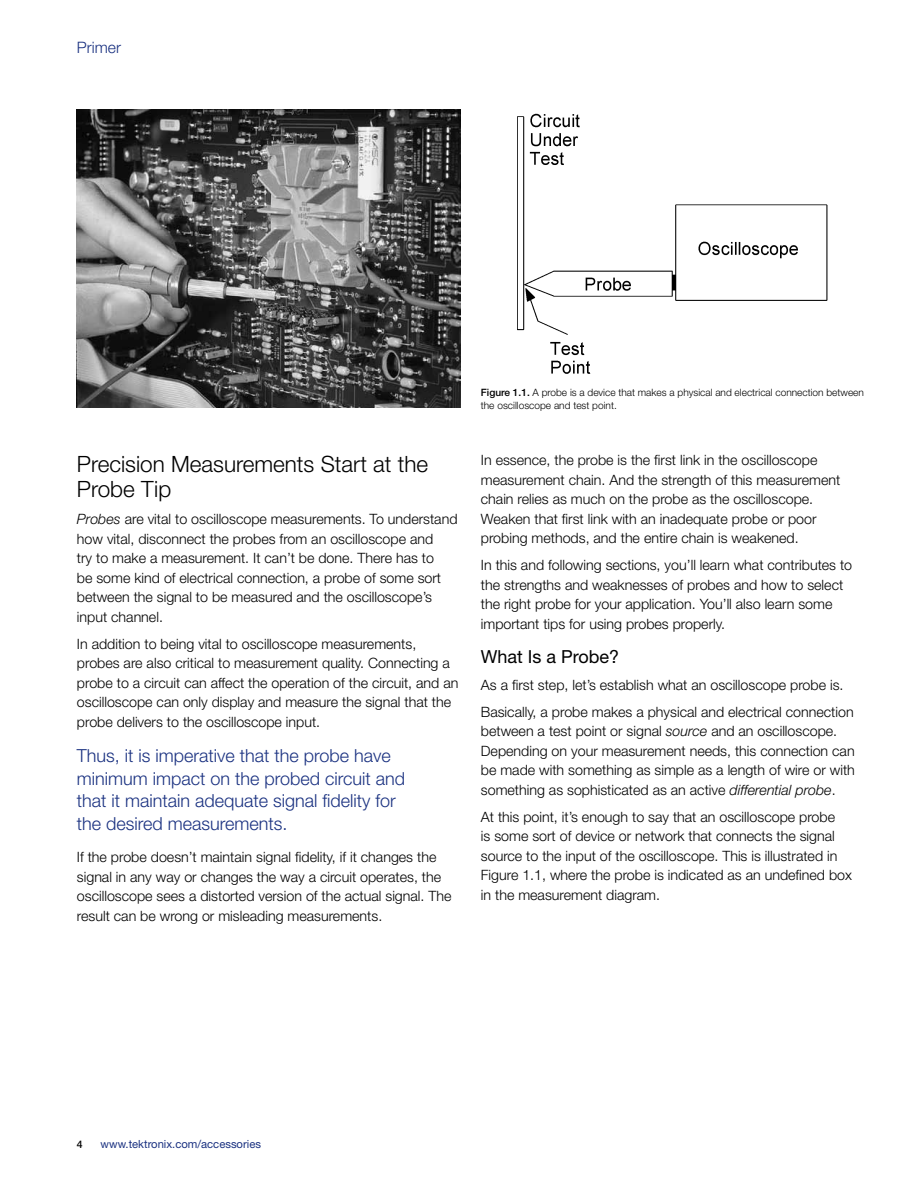
<style>
.page{position:relative;width:918px;height:1188px;background:#fff}
.page>*{position:absolute;margin:0;border:0;box-sizing:border-box;transform-origin:0 0}
.t1{font:300 22.5px/25.5px "Helvetica Neue";color:#000}
.t2{font:300 18px/22.5px "Helvetica Neue";color:#1b3281}
.t3{font:18px "Helvetica Neue";color:#000}
.t4{font:300 15.75px "Helvetica Neue";color:#1b3281}
.t5{font:300 14.25px/19.5px "Helvetica Neue";color:#000}
.t6{font:11.25px "Helvetica Neue";color:#1b3281}
.t7{font:500 10.5px "Helvetica Neue";color:#000}
.t8{font:300 10.2px/13.5px "Helvetica Neue";color:#000}
.s1{font-style:italic}
.s2{font-weight:500}
</style>
<div class="page">
<img style="left:77px;top:109px;width:383px;height:299px">
<img style="left:518px;top:113px;width:309px;height:261px">
<p class="t4" style="left:77px;top:37px;width:46px">Primer</p>
<h1 class="t1" style="left:77px;top:451px;width:353px">Precision Measurements Start at the<br>Probe Tip</h1>
<p class="t5" style="left:77px;top:509px;width:382px"><span class="s1">Probes</span> are vital to oscilloscope measurements. To understand how vital, disconnect the probes from an oscilloscope and<br>try to make a measurement. It can’t be done. There has to<br>be some kind of electrical connection, a probe of some sort between the signal to be measured and the oscilloscope’s input channel.</p>
<p class="t5" style="left:77px;top:634px;width:383px">In addition to being vital to oscilloscope measurements, probes are also critical to measurement quality. Connecting a probe to a circuit can affect the operation of the circuit, and an oscilloscope can only display and measure the signal that the probe delivers to the oscilloscope input.</p>
<p class="t2" style="left:77px;top:744px;width:330px">Thus, it is imperative that the probe have minimum impact on the probed circuit and that it maintain adequate signal fidelity for the desired measurements.</p>
<p class="t5" style="left:77px;top:847px;width:376px">If the probe doesn’t maintain signal fidelity, if it changes the signal in any way or changes the way a circuit operates, the oscilloscope sees a distorted version of the actual signal. The result can be wrong or misleading measurements.</p>
<p class="t8" style="left:481px;top:385px;width:385px"><span class="s2">Figure 1.1.</span> A probe is a device that makes a physical and electrical connection between the oscilloscope and test point.</p>
<p class="t5" style="left:481px;top:450px;width:361px">In essence, the probe is the first link in the oscilloscope measurement chain. And the strength of this measurement chain relies as much on the probe as the oscilloscope.<br>Weaken that first link with an inadequate probe or poor probing methods, and the entire chain is weakened.</p>
<p class="t5" style="left:481px;top:555px;width:373px">In this and following sections, you’ll learn what contributes to the strengths and weaknesses of probes and how to select the right probe for your application. You’ll also learn some important tips for using probes properly.</p>
<p class="t3" style="left:481px;top:646px;width:140px">What Is a Probe?</p>
<p class="t5" style="left:481px;top:671px;width:374px;line-height:27px">As a first step, let’s establish what an oscilloscope probe is.<br>Basically, a probe makes a physical and electrical connection</p>
<p class="t5" style="left:481px;top:721px;width:376px">between a test point or signal <span class="s1">source</span> and an oscilloscope.<br>Depending on your measurement needs, this connection can be made with something as simple as a length of wire or with something as sophisticated as an active <span class="s1">differential probe</span>.</p>
<p class="t5" style="left:481px;top:807px;width:373px">At this point, it’s enough to say that an oscilloscope probe<br>is some sort of device or network that connects the signal source to the input of the oscilloscope. This is illustrated in Figure 1.1, where the probe is indicated as an undefined box in the measurement diagram.</p>
<p class="t7" style="left:77px;top:1138px;width:7px">4</p>
<p class="t6" style="left:101px;top:1138px;width:162px">www.tektronix.com/accessories</p>
</div>
